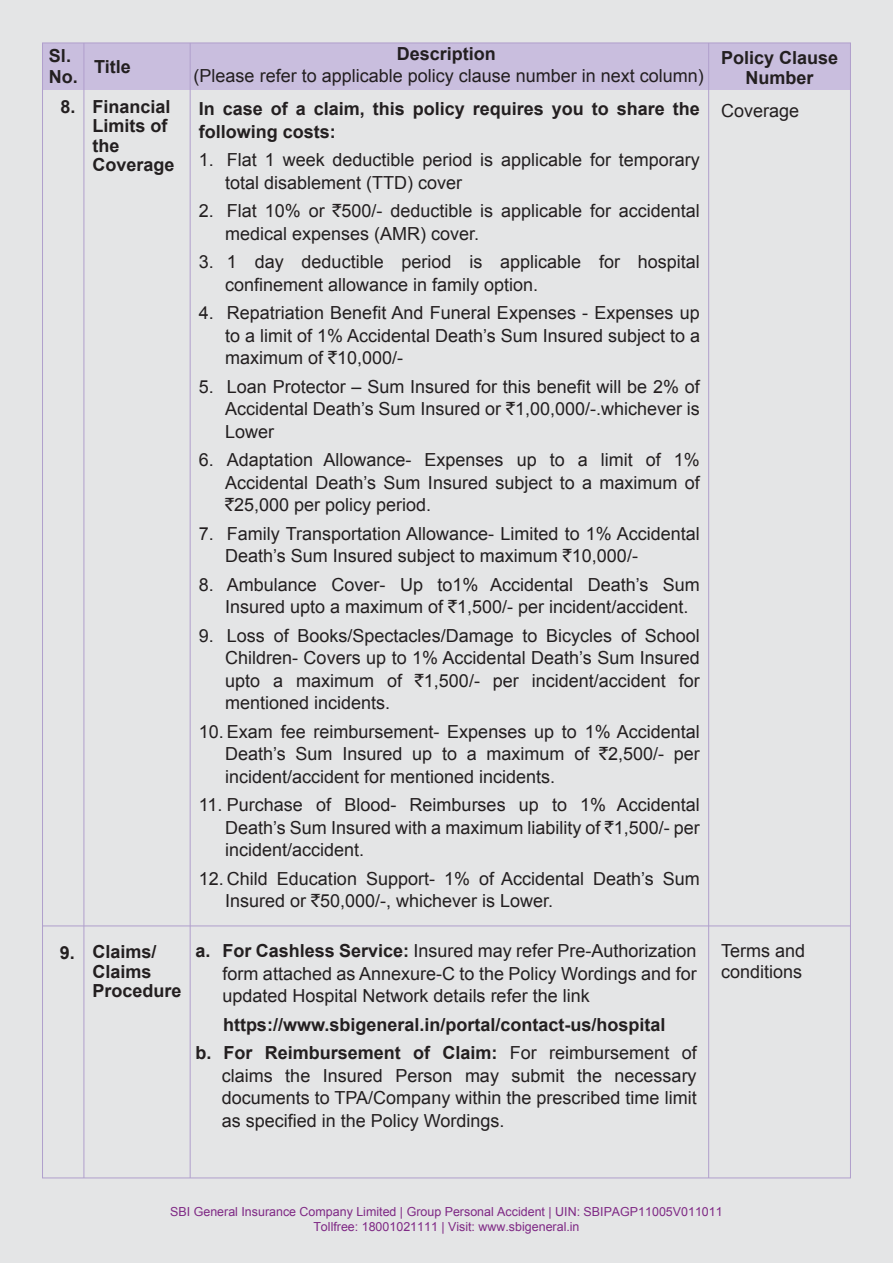
<style>
.page{position:relative;width:893px;height:1263px;background:#e4e5e6}
.page>*{position:absolute;margin:0;border:0;box-sizing:border-box;transform-origin:0 0}
.t1{font:18px/22.5px "Arial";color:#231f20;text-align:justify}
.t2{font:700 18px/19.5px "Arial";color:#231f20}
.t3{font:12.45px/15px "Arial";color:#7f2985;text-align:center}
.s1{font-family:"Rupee Foradian"}
.s2{font-weight:700}
.s3{font-weight:400}
</style>
<div class="page">
<div style="left:43px;top:43px;width:807px;height:47px;background:#c9bede"></div>
<hr style="left:708px;top:43px;width:1px;height:1135px;background:#b09fcc">
<hr style="left:83px;top:43px;width:1px;height:1135px;background:#b09fcc">
<hr style="left:190px;top:43px;width:1px;height:1135px;background:#b09fcc">
<hr style="left:43px;top:925px;width:807px;height:1px;background:#b09fcc">
<p class="t2" style="left:49px;top:45px;width:30px;line-height:21.6px">Sl.<br>No.</p>
<p class="t2" style="left:94px;top:57px;width:38px">Title</p>
<p class="t2" style="left:397px;top:45px;width:101px">Description</p>
<p class="t1" style="left:194px;top:65px;width:512px">(Please refer to applicable policy clause number in next column)</p>
<p class="t2" style="left:721px;top:49px;width:119px;text-align:center">Policy Clause<br>Number</p>
<p class="t2" style="left:60px;top:97px;width:17px">8.</p>
<p class="t2" style="left:60px;top:943px;width:17px">9.</p>
<p class="t2" style="left:92px;top:97px;width:80px">Financial</p>
<p class="t1" style="left:721px;top:99px;width:80px">Coverage</p>
<p class="t2" style="left:92px;top:116px;width:84px">Limits of the<br>Coverage</p>
<p class="t2" style="left:199px;top:98px;width:503px;line-height:22.5px">In case of a claim, this policy requires you to share the following costs:</p>
<p class="t1" style="left:225px;top:149px;width:476px;text-indent:-26px">1. Flat 1 week deductible period is applicable for temporary total disablement (TTD) cover</p>
<p class="t1" style="left:225px;top:200px;width:476px;text-indent:-26px">2. Flat 10% or <span class="s1">`</span>500/- deductible is applicable for accidental medical expenses (AMR) cover.</p>
<p class="t1" style="left:225px;top:251px;width:476px;text-indent:-26px">3. 1 day deductible period is applicable for hospital confinement allowance in family option.</p>
<p class="t1" style="left:225px;top:302px;width:476px;text-indent:-26px">4. Repatriation Benefit And Funeral Expenses - Expenses up to a limit of 1% Accidental Death’s Sum Insured subject to a maximum of <span class="s1">`</span>10,000/-</p>
<p class="t1" style="left:225px;top:375px;width:476px;text-indent:-26px">5. Loan Protector – Sum Insured for this benefit will be 2% of Accidental Death’s Sum Insured or <span class="s1">`</span>1,00,000/-.whichever is Lower</p>
<p class="t1" style="left:225px;top:449px;width:476px;text-indent:-26px">6. Adaptation Allowance- Expenses up to a limit of 1% Accidental Death’s Sum Insured subject to a maximum of <span class="s1">`</span>25,000 per policy period.</p>
<p class="t1" style="left:225px;top:522px;width:476px;text-indent:-26px">7. Family Transportation Allowance- Limited to 1% Accidental<br>Death’s Sum Insured subject to maximum <span class="s1">`</span>10,000/-</p>
<p class="t1" style="left:225px;top:573px;width:476px;text-indent:-26px">8. Ambulance Cover- Up to1% Accidental Death’s Sum<br>Insured upto a maximum of <span class="s1">`</span>1,500/- per incident/accident.</p>
<p class="t1" style="left:225px;top:624px;width:476px;text-indent:-26px">9. Loss of Books/Spectacles/Damage to Bicycles of School Children- Covers up to 1% Accidental Death’s Sum Insured upto a maximum of <span class="s1">`</span>1,500/- per incident/accident for mentioned incidents.</p>
<p class="t1" style="left:225px;top:720px;width:476px;text-indent:-26px">10. Exam fee reimbursement- Expenses up to 1% Accidental Death’s Sum Insured up to a maximum of <span class="s1">`</span>2,500/- per incident/accident for mentioned incidents.</p>
<p class="t1" style="left:225px;top:794px;width:476px;text-indent:-26px">11. Purchase of Blood- Reimburses up to 1% Accidental Death’s Sum Insured with a maximum liability of <span class="s1">`</span>1,500/- per incident/accident.</p>
<p class="t1" style="left:225px;top:867px;width:476px;text-indent:-26px">12. Child Education Support- 1% of Accidental Death’s Sum<br>Insured or <span class="s1">`</span>50,000/-, whichever is Lower.</p>
<p class="t2" style="left:92px;top:943px;width:91px">Claims/<br>Claims<br>Procedure</p>
<p class="t1" style="left:223px;top:940px;width:476px;text-indent:-27px"><span class="s2">a. For Cashless Service:</span> Insured may refer Pre-Authorization form attached as Annexure-C to the Policy Wordings and for updated Hospital Network details refer the link</p>
<p class="t2" style="left:196px;top:1010px;width:503px;line-height:28.5px;text-align:center">https://www.sbigeneral.in/portal/contact-us/hospital<br>b. For Reimbursement of Claim: <span class="s3">For reimbursement of</span></p>
<p class="t1" style="left:222px;top:1064px;width:476px">claims the Insured Person may submit the necessary documents to TPA/Company within the prescribed time limit as specified in the Policy Wordings.</p>
<p class="t1" style="left:721px;top:940px;width:86px;line-height:21px">Terms and conditions</p>
<p class="t3" style="left:170px;top:1204px;width:554px">SBI General Insurance Company Limited | Group Personal Accident | UIN: SBIPAGP11005V011011<br>Tollfree: 18001021111 | Visit: www.sbigeneral.in</p>
</div>
